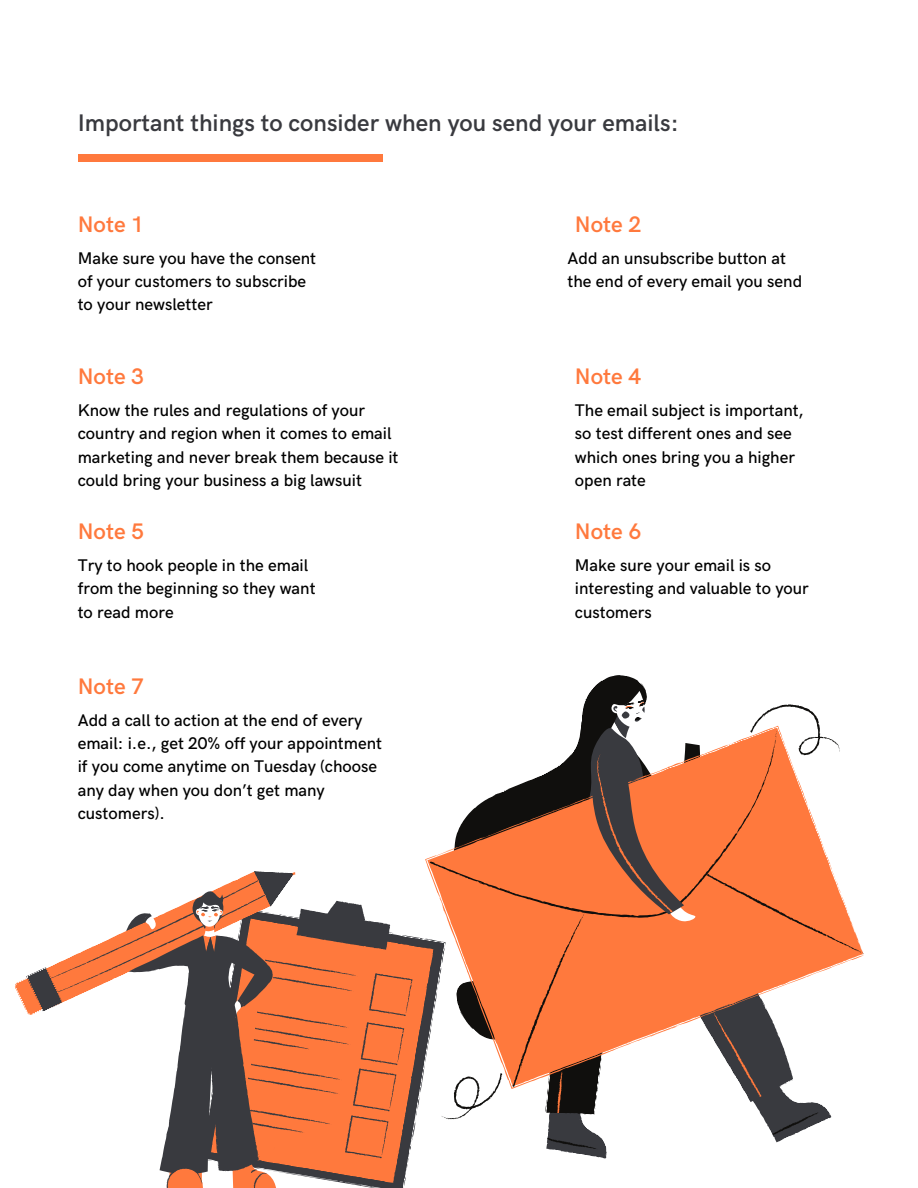
<style>
.page{position:relative;width:918px;height:1188px;background:#fff}
.page>*{position:absolute;margin:0;border:0;box-sizing:border-box;transform-origin:0 0}
.t1{font:600 24px "HK Grotesk";color:#393a3f}
.t2{font:600 22.5px "HK Grotesk";color:#ff793d}
.t3{font:500 16.95px/23.2px "HK Grotesk";color:#000}
</style>
<div class="page">
<svg style="left:591px;top:675px;width:55px;height:16px"></svg>
<svg style="left:429px;top:704px;width:435px;height:445px"></svg>
<svg style="left:545px;top:691px;width:154px;height:424px"></svg>
<svg style="left:557px;top:754px;width:204px;height:359px;fill:#ff793d"></svg>
<svg style="left:429px;top:908px;width:17px;height:241px"></svg>
<svg style="left:412px;top:919px;width:22px;height:230px"></svg>
<svg style="left:15px;top:871px;width:280px;height:144px"></svg>
<svg style="left:143px;top:891px;width:269px;height:297px;fill:#ff793e"></svg>
<svg style="left:371px;top:977px;width:53px;height:75px;background:#eb723d"></svg>
<div style="left:78px;top:154px;width:305px;height:8px;background:#ff793d"></div>
<h1 class="t1" style="left:78px;top:109px;width:602px">Important things to consider when you send your emails:</h1>
<h2 class="t2" style="left:78px;top:212px;width:68px">Note 1</h2>
<p class="t3" style="left:78px;top:247px;width:240px">Make sure you have the consent of your customers to subscribe to your newsletter</p>
<h2 class="t2" style="left:78px;top:364px;width:68px">Note 3</h2>
<p class="t3" style="left:78px;top:399px;width:322px">Know the rules and regulations of your country and region when it comes to email marketing and never break them because it could bring your business a big lawsuit</p>
<h2 class="t2" style="left:78px;top:519px;width:68px">Note 5</h2>
<p class="t3" style="left:78px;top:554px;width:239px">Try to hook people in the email from the beginning so they want to read more</p>
<h2 class="t2" style="left:78px;top:674px;width:68px">Note 7</h2>
<p class="t3" style="left:78px;top:709px;width:306px">Add a call to action at the end of every email: i.e., get 20% off your appointment if you come anytime on Tuesday (choose any day when you don’t get many customers).</p>
<h2 class="t2" style="left:575px;top:212px;width:68px">Note 2</h2>
<p class="t3" style="left:568px;top:247px;width:236px">Add an unsubscribe button at the end of every email you send</p>
<h2 class="t2" style="left:575px;top:364px;width:68px">Note 4</h2>
<p class="t3" style="left:575px;top:399px;width:230px">The email subject is important, so test different ones and see which ones bring you a higher open rate</p>
<h2 class="t2" style="left:575px;top:519px;width:68px">Note 6</h2>
<p class="t3" style="left:575px;top:554px;width:236px">Make sure your email is so interesting and valuable to your customers</p>
</div>
